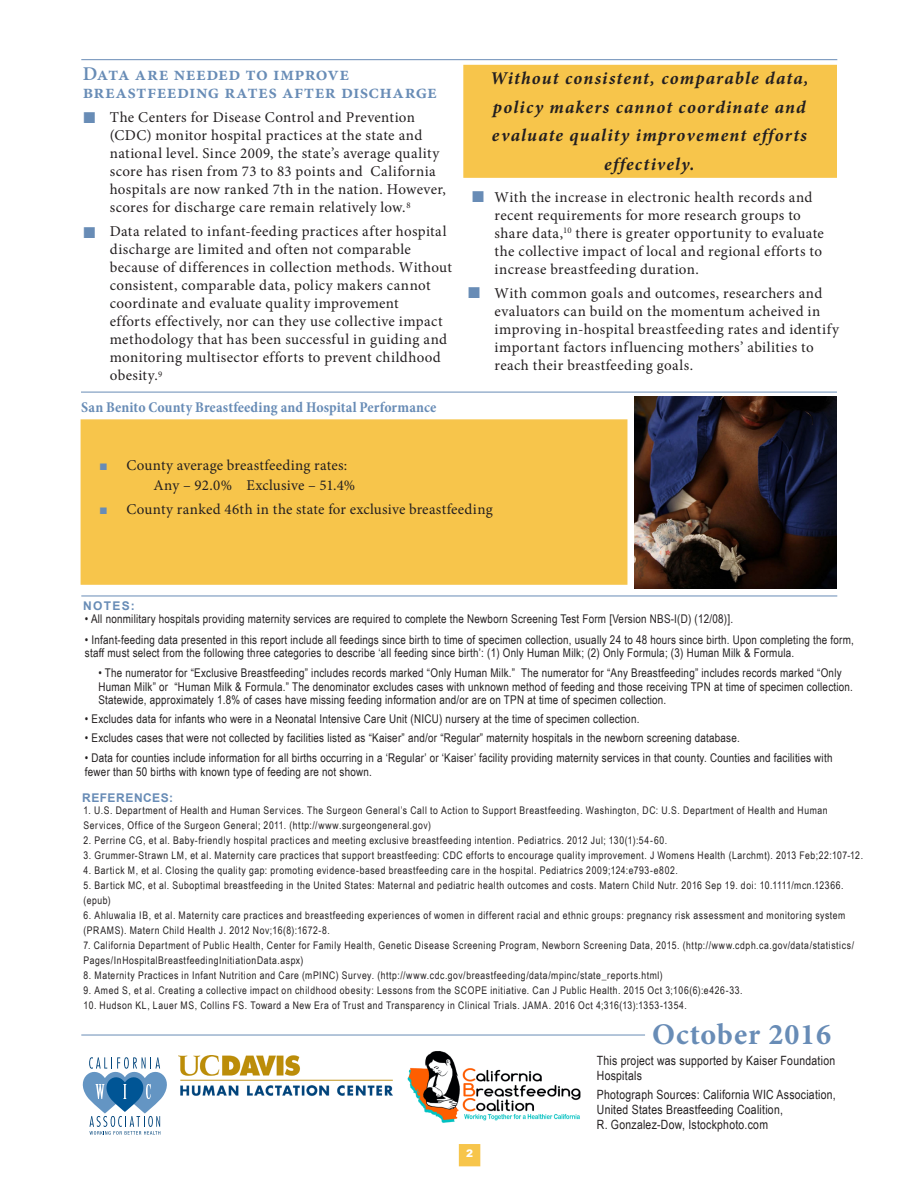
<style>
.page{position:relative;width:918px;height:1188px;background:#fff}
.page>*{position:absolute;margin:0;border:0;box-sizing:border-box;transform-origin:0 0}
.t1{font:700 30px "Minion Pro";letter-spacing:.03em;color:#688cb6}
.t2{font:600 19.5px/18px "Minion Pro";letter-spacing:.02em;color:#688cb6}
.t3{font:italic 700 18px/28.5px "Minion Pro";letter-spacing:.065em;color:#231f20;text-align:center}
.t4{font:15px/18px "Minion Pro";letter-spacing:.025em;color:#231f20}
.t5{font:700 condensed 15px "Minion Pro";letter-spacing:.005em;color:#688cb6}
.t6{font:12.75px/15px "Arial Narrow";letter-spacing:.02em;color:#231f20}
.t7{font:12px/13.5px "Arial Narrow";letter-spacing:.02em;color:#231f20}
.t8{font:700 12px "Arial";letter-spacing:.045em;color:#688cb6}
.t9{font:10.5px/15px "Arial Narrow";letter-spacing:.055em;color:#231f20}
.t10{font:900 10.35px "Arial";color:#fff}
</style>
<div class="page">
<div style="left:81px;top:419px;width:546px;height:166px;background:#f7c54b;border:2px solid #f7c54b"></div>
<div style="left:459px;top:1144px;width:21px;height:22px;background:#f7c54b"></div>
<hr style="left:81px;top:59px;width:756px;height:1px;background:#688cb6">
<hr style="left:81px;top:392px;width:756px;height:1px;background:#688cb6">
<hr style="left:81px;top:596px;width:756px;height:1px;background:#688cb6">
<hr style="left:81px;top:1035px;width:564px;height:1px;background:#688cb6">
<svg style="left:82px;top:1057px;width:85px;height:78px"></svg>
<img style="left:407px;top:1051px;width:174px;height:72px">
<img style="left:178px;top:1056px;width:215px;height:40px">
<img style="left:634px;top:397px;width:203px;height:192px">
<div style="left:463px;top:65px;width:374px;height:113px;background:#f7c54b;border:2px solid #f7c54b"></div>
<h2 class="t2" style="left:83px;top:65px;width:356px">Data are needed to improve breastfeeding rates after discharge</h2>
<p class="t4" style="left:110px;top:108px;width:338px">The Centers for Disease Control and Prevention (CDC) monitor hospital practices at the state and national level. Since 2009, the state’s average quality score has risen from 73 to 83 points and California hospitals are now ranked 7th in the nation. However, scores for discharge care remain relatively low.<sup>8</sup></p>
<p class="t4" style="left:110px;top:223px;width:344px">Data related to infant-feeding practices after hospital discharge are limited and often not comparable because of differences in collection methods. Without consistent, comparable data, policy makers cannot coordinate and evaluate quality improvement<br>efforts effectively, nor can they use collective impact methodology that has been successful in guiding and monitoring multisector efforts to prevent childhood obesity.<sup>9</sup></p>
<p class="t5" style="left:81px;top:397px;width:357px">San Benito County Breastfeeding and Hospital Performance</p>
<h3 class="t3" style="left:490px;top:64px;width:320px">Without consistent, comparable data, policy makers cannot coordinate and evaluate quality improvement efforts effectively.</h3>
<p class="t4" style="left:495px;top:188px;width:331px">With the increase in electronic health records and recent requirements for more research groups to share data,<sup>10</sup> there is greater opportunity to evaluate the collective impact of local and regional efforts to increase breastfeeding duration.</p>
<p class="t4" style="left:495px;top:285px;width:346px">With common goals and outcomes, researchers and evaluators can build on the momentum acheived in improving in-hospital breastfeeding rates and identify important factors influencing mothers’ abilities to reach their breastfeeding goals.</p>
<p class="t4" style="left:153px;top:456px;width:203px;line-height:19.5px;text-indent:-27px">County average breastfeeding rates:<br>Any – 92.0% Exclusive – 51.4%</p>
<p class="t4" style="left:126px;top:500px;width:368px">County ranked 46th in the state for exclusive breastfeeding</p>
<p class="t8" style="left:83px;top:598px;width:53px">NOTES:</p>
<p class="t7" style="left:85px;top:612px;width:650px">• All nonmilitary hospitals providing maternity services are required to complete the Newborn Screening Test Form [Version NBS-I(D) (12/08)].</p>
<p class="t7" style="left:85px;top:632px;width:770px">• Infant-feeding data presented in this report include all feedings since birth to time of specimen collection, usually 24 to 48 hours since birth. Upon completing the form, staff must select from the following three categories to describe ‘all feeding since birth’: (1) Only Human Milk; (2) Only Formula; (3) Human Milk &amp; Formula.</p>
<p class="t7" style="left:98px;top:666px;width:756px">• The numerator for “Exclusive Breastfeeding” includes records marked “Only Human Milk.” The numerator for “Any Breastfeeding” includes records marked “Only<br>Human Milk” or “Human Milk &amp; Formula.” The denominator excludes cases with unknown method of feeding and those receiving TPN at time of specimen collection.<br>Statewide, approximately 1.8% of cases have missing feeding information and/or are on TPN at time of specimen collection.</p>
<p class="t7" style="left:85px;top:712px;width:556px">• Excludes data for infants who were in a Neonatal Intensive Care Unit (NICU) nursery at the time of specimen collection.</p>
<p class="t7" style="left:85px;top:730px;width:656px">• Excludes cases that were not collected by facilities listed as “Kaiser” and/or “Regular” maternity hospitals in the newborn screening database.</p>
<p class="t7" style="left:85px;top:751px;width:749px">• Data for counties include information for all births occurring in a ‘Regular’ or ‘Kaiser’ facility providing maternity services in that county. Counties and facilities with fewer than 50 births with known type of feeding are not shown.</p>
<p class="t8" style="left:82px;top:790px;width:92px">REFERENCES:</p>
<p class="t9" style="left:84px;top:803px;width:746px">1. U.S. Department of Health and Human Services. The Surgeon General’s Call to Action to Support Breastfeeding. Washington, DC: U.S. Department of Health and Human<br>Services, Office of the Surgeon General; 2011. (http://www.surgeongeneral.gov)</p>
<p class="t9" style="left:84px;top:833px;width:585px">2. Perrine CG, et al. Baby-friendly hospital practices and meeting exclusive breastfeeding intention. Pediatrics. 2012 Jul; 130(1):54-60.</p>
<p class="t9" style="left:84px;top:848px;width:781px">3. Grummer-Strawn LM, et al. Maternity care practices that support breastfeeding: CDC efforts to encourage quality improvement. J Womens Health (Larchmt). 2013 Feb;22:107-12.</p>
<p class="t9" style="left:84px;top:863px;width:596px">4. Bartick M, et al. Closing the quality gap: promoting evidence-based breastfeeding care in the hospital. Pediatrics 2009;124:e793-e802.</p>
<p class="t9" style="left:84px;top:878px;width:762px">5. Bartick MC, et al. Suboptimal breastfeeding in the United States: Maternal and pediatric health outcomes and costs. Matern Child Nutr. 2016 Sep 19. doi: 10.1111/mcn.12366. (epub)</p>
<p class="t9" style="left:84px;top:908px;width:763px">6. Ahluwalia IB, et al. Maternity care practices and breastfeeding experiences of women in different racial and ethnic groups: pregnancy risk assessment and monitoring system (PRAMS). Matern Child Health J. 2012 Nov;16(8):1672-8.</p>
<p class="t9" style="left:84px;top:938px;width:772px">7. California Department of Public Health, Center for Family Health, Genetic Disease Screening Program, Newborn Screening Data, 2015. (http://www.cdph.ca.gov/data/statistics/<br>Pages/InHospitalBreastfeedingInitiationData.aspx)</p>
<p class="t9" style="left:84px;top:968px;width:581px">8. Maternity Practices in Infant Nutrition and Care (mPINC) Survey. (http://www.cdc.gov/breastfeeding/data/mpinc/state_reports.html)</p>
<p class="t9" style="left:84px;top:983px;width:661px">9. Amed S, et al. Creating a collective impact on childhood obesity: Lessons from the SCOPE initiative. Can J Public Health. 2015 Oct 3;106(6):e426-33.</p>
<p class="t9" style="left:84px;top:998px;width:605px">10. Hudson KL, Lauer MS, Collins FS. Toward a New Era of Trust and Transparency in Clinical Trials. JAMA. 2016 Oct 4;316(13):1353-1354.</p>
<p class="t10" style="left:466px;top:1146px;width:8px">2</p>
<h1 class="t1" style="left:652px;top:1013px;width:181px">October 2016</h1>
<p class="t6" style="left:597px;top:1052px;width:240px">This project was supported by Kaiser Foundation<br>Hospitals</p>
<p class="t6" style="left:597px;top:1086px;width:240px">Photograph Sources: California WIC Association,<br>United States Breastfeeding Coalition,<br>R. Gonzalez-Dow, Istockphoto.com</p>
</div>
